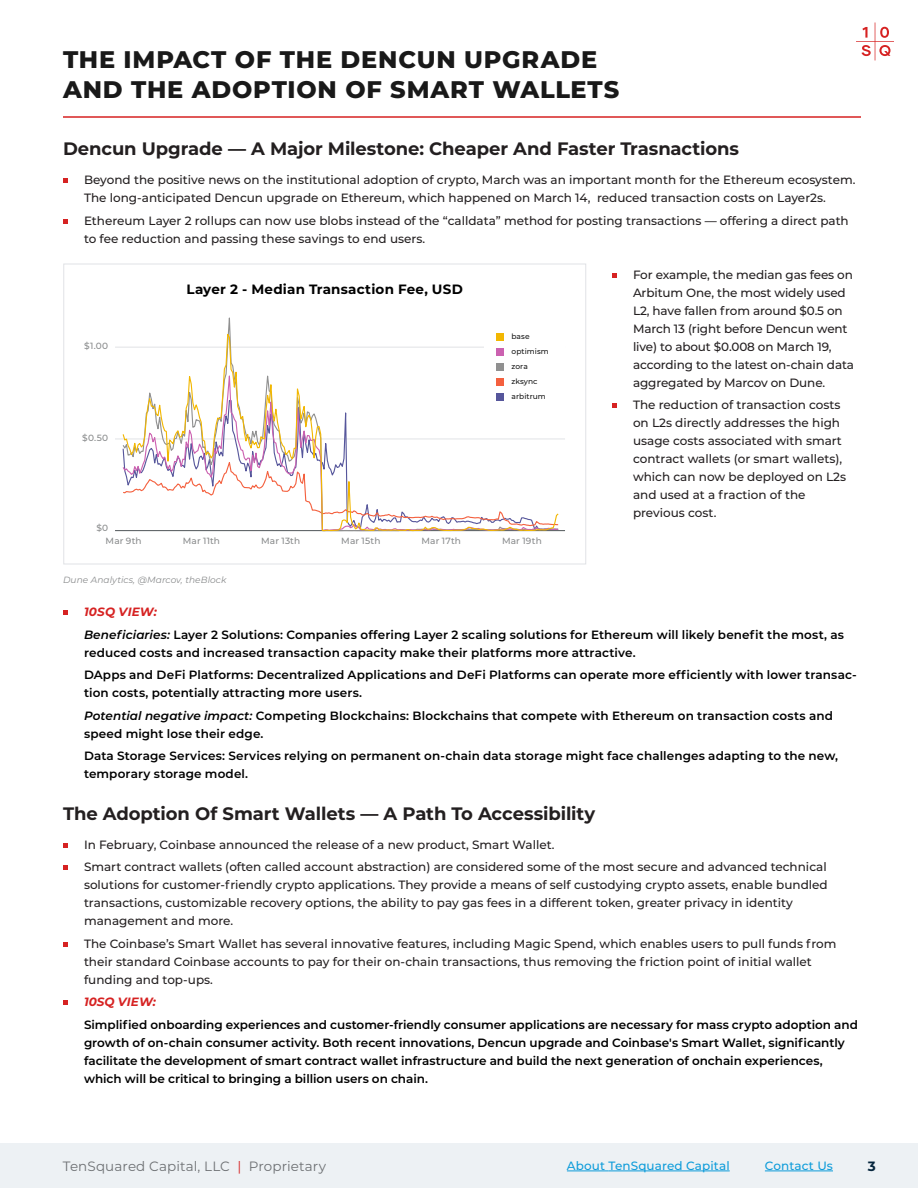
<style>
.page{position:relative;width:918px;height:1188px;background:#fff}
.page>*{position:absolute;margin:0;border:0;box-sizing:border-box;transform-origin:0 0}
.t1{font:800 24px/30px "Montserrat";letter-spacing:.035em;color:#191919}
.t2{font:700 18px "Montserrat";letter-spacing:-.005em;color:#231f20}
.t3{font:13.5px "Montserrat";letter-spacing:.01em;color:#6d7073}
.t4{font:700 13.5px "Montserrat";letter-spacing:.015em;color:#000}
.t5{font:700 13.5px "Montserrat";color:#06263d}
.t6{font:500 12px/18px "Montserrat";color:#231f20}
.t7{font:600 12px/22.5px "Montserrat";letter-spacing:.005em;color:#000}
.t8{font:500 12px "Montserrat";letter-spacing:.01em;color:#0e9cda}
.t9{font:italic 700 12px "Montserrat";letter-spacing:.005em;color:#d62222}
.t10{font:500 9px "Montserrat";letter-spacing:.02em;color:#898b8c}
.t11{font:italic 9px "Montserrat";letter-spacing:.01em;color:#898b8c}
.t12{font:500 7.5px/15px "Montserrat";letter-spacing:.01em;color:#191919}
.s1{font-weight:700;font-style:italic;color:#d62222}
.s2{font-style:italic}
.s3{color:#d62222}
</style>
<div class="page">
<div style="left:0;top:1143px;width:918px;height:45px;background:#edf1f4"></div>
<svg style="left:856px;top:23px;width:38px;height:37px"></svg>
<svg style="left:63px;top:178px;width:5px;height:5px"></svg>
<svg style="left:63px;top:219px;width:5px;height:5px"></svg>
<svg style="left:63px;top:610px;width:5px;height:5px"></svg>
<svg style="left:612px;top:273px;width:4px;height:5px"></svg>
<svg style="left:612px;top:404px;width:4px;height:4px"></svg>
<hr style="left:63px;top:116px;width:798px;height:2px;background:#d62222">
<svg style="left:63px;top:843px;width:5px;height:5px"></svg>
<svg style="left:63px;top:866px;width:5px;height:4px"></svg>
<svg style="left:63px;top:1000px;width:5px;height:5px"></svg>
<svg style="left:63px;top:942px;width:5px;height:4px"></svg>
<hr style="left:567px;top:1171px;width:42px;height:1px;background:#0e9cda">
<hr style="left:609px;top:1171px;width:121px;height:1px;background:#0e9cda">
<hr style="left:765px;top:1171px;width:68px;height:1px;background:#0e9cda">
<div style="left:63px;top:264px;width:523px;height:300px;background:#fff;border:1px solid #e1e3e6"></div>
<hr style="left:115px;top:530px;width:450px;height:1px;background:#505559">
<hr style="left:115px;top:439px;width:450px;height:1px;background:#e1e3e6">
<hr style="left:115px;top:347px;width:450px;height:1px;background:#e1e3e6">
<svg style="left:122px;top:331px;width:438px;height:201px"></svg>
<div style="left:484px;top:322px;width:82px;height:90px;background:#fff"></div>
<div style="left:496px;top:333px;width:8px;height:7px;background:#f2b702"></div>
<div style="left:496px;top:348px;width:8px;height:8px;background:#cb61b0"></div>
<div style="left:496px;top:363px;width:8px;height:7px;background:#909090"></div>
<div style="left:496px;top:378px;width:8px;height:8px;background:#f4603e"></div>
<div style="left:496px;top:393px;width:8px;height:7px;background:#56569b"></div>
<h1 class="t1" style="left:63px;top:43px;width:558px">THE IMPACT OF THE DENCUN UPGRADE<br>AND THE ADOPTION OF SMART WALLETS</h1>
<h2 class="t2" style="left:63px;top:136px;width:678px">Dencun Upgrade — A Major Milestone: Cheaper And Faster Trasnactions</h2>
<p class="t6" style="left:84px;top:170px;width:773px">Beyond the positive news on the institutional adoption of crypto, March was an important month for the Ethereum ecosystem.<br>The long-anticipated Dencun upgrade on Ethereum, which happened on March 14, reduced transaction costs on Layer2s.</p>
<p class="t6" style="left:84px;top:211px;width:766px">Ethereum Layer 2 rollups can now use blobs instead of the “calldata” method for posting transactions — offering a direct path to fee reduction and passing these savings to end users.</p>
<p class="t4" style="left:186px;top:280px;width:278px">Layer 2 - Median Transaction Fee, USD</p>
<p class="t10" style="left:84px;top:340px;width:26px">$1.00</p>
<p class="t12" style="left:512px;top:329px;width:39px">base optimism zora zksync arbitrum</p>
<p class="t10" style="left:82px;top:431px;width:28px">$0.50</p>
<p class="t10" style="left:96px;top:521px;width:13px">$0</p>
<p class="t10" style="left:106px;top:534px;width:38px">Mar 9th</p>
<p class="t10" style="left:183px;top:534px;width:39px">Mar 11th</p>
<p class="t10" style="left:261px;top:534px;width:41px">Mar 13th</p>
<p class="t10" style="left:341px;top:534px;width:41px">Mar 15th</p>
<p class="t10" style="left:422px;top:534px;width:41px">Mar 17th</p>
<p class="t10" style="left:502px;top:534px;width:41px">Mar 19th</p>
<p class="t11" style="left:63px;top:574px;width:165px">Dune Analytics, @Marcov, theBlock</p>
<p class="t6" style="left:633px;top:265px;width:223px">For example, the median gas fees on Arbitum One, the most widely used L2, have fallen from around $0.5 on March 13 (right before Dencun went live) to about $0.008 on March 19, according to the latest on-chain data aggregated by Marcov on Dune.</p>
<p class="t6" style="left:633px;top:395px;width:215px">The reduction of transaction costs on L2s directly addresses the high usage costs associated with smart contract wallets (or smart wallets), which can now be deployed on L2s and used at a fraction of the previous cost.</p>
<p class="t7" style="left:84px;top:600px;width:762px"><span class="s1">10SQ VIEW:<br></span><span class="s2">Beneficiaries:</span> Layer 2 Solutions: Companies offering Layer 2 scaling solutions for Ethereum will likely benefit the most, as</p>
<p class="t7" style="left:84px;top:641px;width:774px">reduced costs and increased transaction capacity make their platforms more attractive.<br>DApps and DeFi Platforms: Decentralized Applications and DeFi Platforms can operate more efficiently with lower transac-</p>
<p class="t7" style="left:84px;top:681px;width:750px">tion costs, potentially attracting more users.<br><span class="s2">Potential negative impact:</span> Competing Blockchains: Blockchains that compete with Ethereum on transaction costs and</p>
<p class="t7" style="left:84px;top:722px;width:756px">speed might lose their edge.<br>Data Storage Services: Services relying on permanent on-chain data storage might face challenges adapting to the new,</p>
<p class="t7" style="left:84px;top:762px;width:166px">temporary storage model.</p>
<h2 class="t2" style="left:63px;top:800px;width:534px">The Adoption Of Smart Wallets — A Path To Accessibility</h2>
<p class="t6" style="left:84px;top:833px;width:744px;line-height:22.5px">In February, Coinbase announced the release of a new product, Smart Wallet.<br>Smart contract wallets (often called account abstraction) are considered some of the most secure and advanced technical</p>
<p class="t6" style="left:84px;top:875px;width:745px">solutions for customer-friendly crypto applications. They provide a means of self custodying crypto assets, enable bundled transactions, customizable recovery options, the ability to pay gas fees in a different token, greater privacy in identity management and more.</p>
<p class="t6" style="left:84px;top:934px;width:754px">The Coinbase’s Smart Wallet has several innovative features, including Magic Spend, which enables users to pull funds from their standard Coinbase accounts to pay for their on-chain transactions, thus removing the friction point of initial wallet funding and top-ups.</p>
<p class="t9" style="left:84px;top:993px;width:73px">10SQ VIEW:</p>
<p class="t7" style="left:84px;top:1015px;width:775px;line-height:18px">Simplified onboarding experiences and customer-friendly consumer applications are necessary for mass crypto adoption and growth of on-chain consumer activity. Both recent innovations, Dencun upgrade and Coinbase's Smart Wallet, significantly facilitate the development of smart contract wallet infrastructure and build the next generation of onchain experiences, which will be critical to bringing a billion users on chain.</p>
<p class="t8" style="left:567px;top:1157px;width:164px">About TenSquared Capital</p>
<p class="t8" style="left:765px;top:1157px;width:70px">Contact Us</p>
<p class="t3" style="left:63px;top:1157px;width:265px">TenSquared Capital, LLC <span class="s3">|</span> Proprietary</p>
<p class="t5" style="left:868px;top:1157px;width:9px">3</p>
</div>
